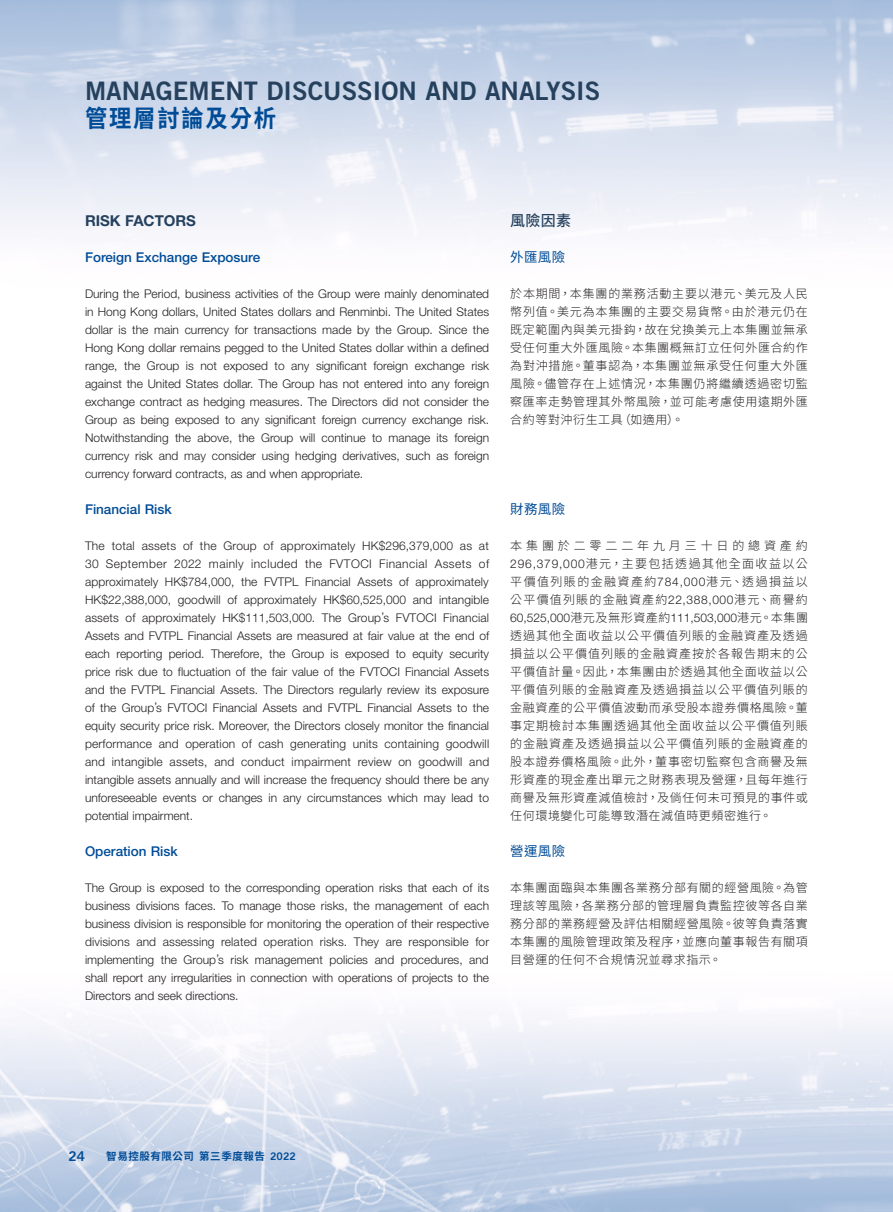
<style>
.page{position:relative;width:893px;height:1212px;background:#fff}
.page>*{position:absolute;margin:0;border:0;box-sizing:border-box;transform-origin:0 0}
.t1{font:25.5px "Trade Gothic LT Std Bd 2";color:#25415d}
.t2{font:700 24px "Source Han Sans TC";letter-spacing:.08em;color:#004c97;scale:.93 1}
.Heading_1{font:700 15px "Helvetica Neue LT Std";color:#25415d}
.C_Heading_1{font:500 15px "Source Han Sans TC";color:#25415d}
.Heading_2{font:500 13.5px "Helvetica Neue LT Std";color:#004c97}
.C_Heading_2{font:13.5px "Source Han Sans TC";letter-spacing:.025em;color:#004c97}
.t3{font:13.5px "Trade Gothic LT Std Bd 2";color:#004c97}
.Body_Text{font:300 12px/18px "Helvetica Neue LT Std";color:#231f20;text-align:justify}
.C_Body_Text{font:300 12px/18px "Source Han Sans TC";letter-spacing:.05em;color:#231f20;text-align:justify}
.t4{font:700 10.5px "Source Han Sans TC";letter-spacing:.05em;color:#004c97}
.s1{font-family:"Helvetica Neue LT Std"}
.s2{font-family:"Trade Gothic LT Std Bd 2";font-weight:400}
</style>
<div class="page">
<img style="left:0;top:0;width:893px;height:1212px">
<h1 class="t1" style="left:85px;top:75px;width:517px">MANAGEMENT DISCUSSION AND ANALYSIS</h1>
<h2 class="t2" style="left:85px;top:105px;width:207px">管理層討論及分析</h2>
<p class="Heading_1" style="left:85px;top:211px;width:112px">RISK FACTORS</p>
<p class="Heading_2" style="left:85px;top:249px;width:177px">Foreign Exchange Exposure</p>
<p class="Body_Text" style="left:85px;top:284px;width:406px">During the Period, business activities of the Group were mainly denominated in Hong Kong dollars, United States dollars and Renminbi. The United States dollar is the main currency for transactions made by the Group. Since the Hong Kong dollar remains pegged to the United States dollar within a defined range, the Group is not exposed to any significant foreign exchange risk against the United States dollar. The Group has not entered into any foreign exchange contract as hedging measures. The Directors did not consider the Group as being exposed to any significant foreign currency exchange risk.<br>Notwithstanding the above, the Group will continue to manage its foreign currency risk and may consider using hedging derivatives, such as foreign currency forward contracts, as and when appropriate.</p>
<p class="Heading_2" style="left:85px;top:501px;width:88px">Financial Risk</p>
<p class="Body_Text" style="left:85px;top:536px;width:406px">The total assets of the Group of approximately HK$296,379,000 as at 30 September 2022 mainly included the FVTOCI Financial Assets of approximately HK$784,000, the FVTPL Financial Assets of approximately HK$22,388,000, goodwill of approximately HK$60,525,000 and intangible assets of approximately HK$111,503,000. The Group’s FVTOCI Financial Assets and FVTPL Financial Assets are measured at fair value at the end of each reporting period. Therefore, the Group is exposed to equity security price risk due to fluctuation of the fair value of the FVTOCI Financial Assets and the FVTPL Financial Assets. The Directors regularly review its exposure of the Group’s FVTOCI Financial Assets and FVTPL Financial Assets to the equity security price risk. Moreover, the Directors closely monitor the financial performance and operation of cash generating units containing goodwill and intangible assets, and conduct impairment review on goodwill and intangible assets annually and will increase the frequency should there be any unforeseeable events or changes in any circumstances which may lead to potential impairment.</p>
<p class="Heading_2" style="left:85px;top:843px;width:94px">Operation Risk</p>
<p class="Body_Text" style="left:85px;top:878px;width:406px">The Group is exposed to the corresponding operation risks that each of its business divisions faces. To manage those risks, the management of each business division is responsible for monitoring the operation of their respective divisions and assessing related operation risks. They are responsible for implementing the Group’s risk management policies and procedures, and shall report any irregularities in connection with operations of projects to the Directors and seek directions.</p>
<p class="C_Heading_1" style="left:510px;top:212px;width:63px">風險因素</p>
<p class="C_Heading_2" style="left:510px;top:249px;width:56px">外匯風險</p>
<p class="C_Body_Text" style="left:510px;top:285px;width:299px">於本期間，本集團的業務活動主要以港元、美元及人民幣列值。美元為本集團的主要交易貨幣。由於港元仍在既定範圍內與美元掛鈎，故在兌換美元上本集團並無承受任何重大外匯風險。本集團概無訂立任何外匯合約作為對沖措施。董事認為，本集團並無承受任何重大外匯風險。儘管存在上述情況，本集團仍將繼續透過密切監察匯率走勢管理其外幣風險，並可能考慮使用遠期外匯合約等對沖衍生工具（如適用）。</p>
<p class="C_Heading_2" style="left:510px;top:501px;width:56px">財務風險</p>
<p class="C_Body_Text" style="left:510px;top:537px;width:299px">本集團於二零二二年九月三十日的總資產約<span class="s1">296,379,000</span>港元，主要包括透過其他全面收益以公平價值列賬的金融資產約<span class="s1">784,000</span>港元、透過損益以公平價值列賬的金融資產約<span class="s1">22,388,000</span>港元、商譽約<span class="s1">60,525,000</span>港元及無形資產約<span class="s1">111,503,000</span>港元。本集團透過其他全面收益以公平價值列賬的金融資產及透過損益以公平價值列賬的金融資產按於各報告期末的公平價值計量。因此，本集團由於透過其他全面收益以公平價值列賬的金融資產及透過損益以公平價值列賬的金融資產的公平價值波動而承受股本證券價格風險。董事定期檢討本集團透過其他全面收益以公平價值列賬的金融資產及透過損益以公平價值列賬的金融資產的股本證券價格風險。此外，董事密切監察包含商譽及無形資產的現金產出單元之財務表現及營運，且每年進行商譽及無形資產減值檢討，及倘任何未可預見的事件或任何環境變化可能導致潛在減值時更頻密進行。</p>
<p class="C_Heading_2" style="left:510px;top:843px;width:56px">營運風險</p>
<p class="C_Body_Text" style="left:510px;top:879px;width:299px">本集團面臨與本集團各業務分部有關的經營風險。為管理該等風險，各業務分部的管理層負責監控彼等各自業務分部的業務經營及評估相關經營風險。彼等負責落實本集團的風險管理政策及程序，並應向董事報告有關項目營運的任何不合規情況並尋求指示。</p>
<p class="t3" style="left:69px;top:1148px;width:18px">24</p>
<p class="t4" style="left:106px;top:1150px;width:191px">智易控股有限公司 第三季度報告 <span class="s2">2022</span></p>
</div>
